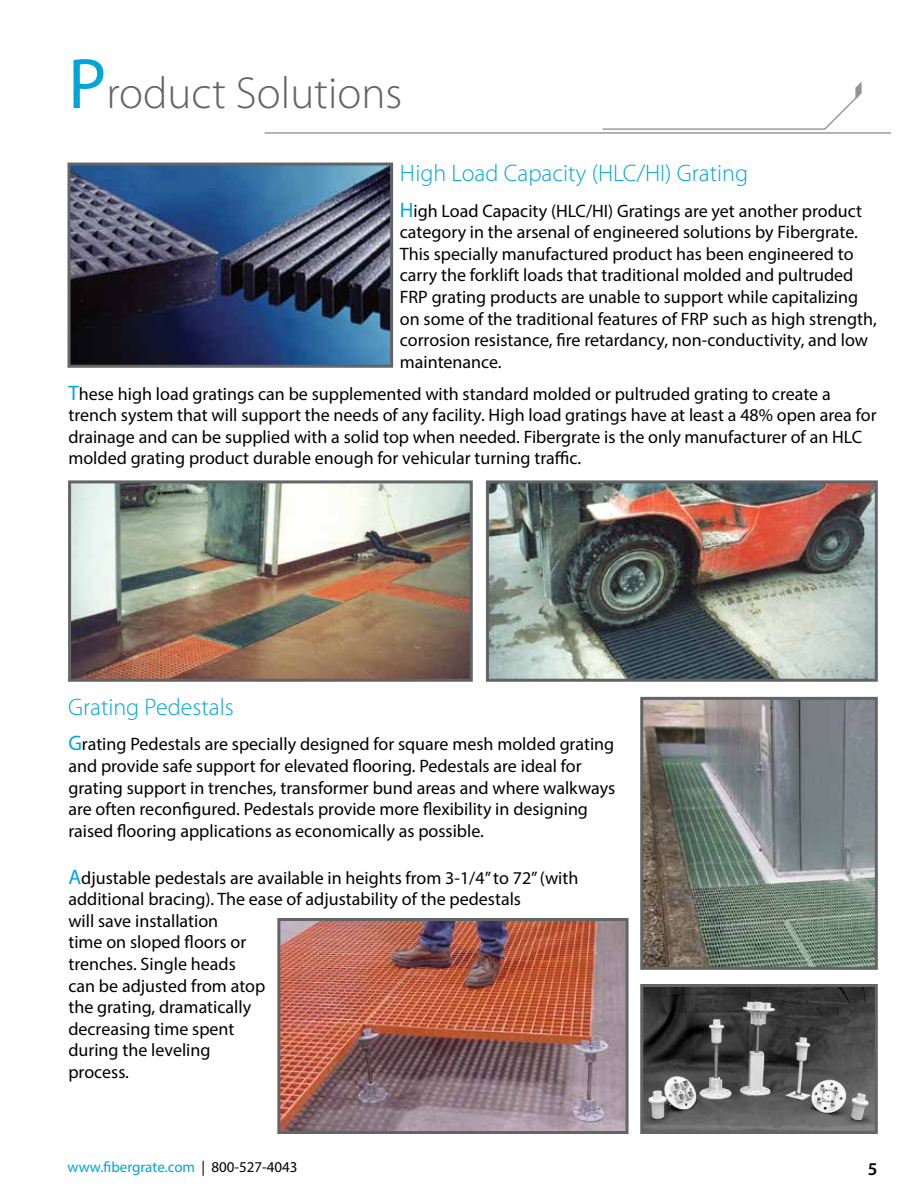
<style>
.page{position:relative;width:918px;height:1188px;background:#fff}
.page>*{position:absolute;margin:0;border:0;box-sizing:border-box;transform-origin:0 0}
.t1{font:300 45px "Myriad Pro";color:#636466}
.t2{font:300 24px "Myriad Pro";color:#00a5d9}
.t3{font:18px/21.6px "Myriad Pro";color:#000}
.t4{font:600 18px "Myriad Pro";color:#000}
.t5{font:15px "Myriad Pro";color:#00a5d9}
.s1{font-weight:400;font-size:72px;color:#00a5d9}
.s2{font-size:21px;color:#00a5d9}
.s3{color:#000}
</style>
<div class="page">
<hr style="left:265px;top:132px;width:626px;height:2px;background:#949495">
<hr style="left:603px;top:128px;width:222px;height:2px;background:#949495">
<svg style="left:823px;top:82px;width:39px;height:48px"></svg>
<img style="left:72px;top:167px;width:317px;height:197px">
<div style="left:68px;top:163px;width:325px;height:205px;border:3px solid #636466"></div>
<img style="left:644px;top:988px;width:230px;height:142px">
<div style="left:640px;top:984px;width:238px;height:150px;border:3px solid #636466"></div>
<img style="left:72px;top:484px;width:397px;height:194px">
<div style="left:68px;top:480px;width:405px;height:202px;border:3px solid #636466"></div>
<img style="left:490px;top:484px;width:384px;height:194px">
<div style="left:486px;top:480px;width:392px;height:202px;border:3px solid #636466"></div>
<img style="left:281px;top:922px;width:344px;height:208px">
<div style="left:277px;top:918px;width:352px;height:216px;border:3px solid #636466"></div>
<img style="left:644px;top:701px;width:230px;height:265px">
<div style="left:640px;top:697px;width:238px;height:273px;border:3px solid #636466"></div>
<h1 class="t1" style="left:68px;top:66px;width:336px"><span class="s1">P</span>roduct Solutions</h1>
<h2 class="t2" style="left:400px;top:159px;width:350px">High Load Capacity (HLC/HI) Grating</h2>
<p class="t3" style="left:400px;top:199px;width:478px"><span class="s2">H</span>igh Load Capacity (HLC/HI) Gratings are yet another product category in the arsenal of engineered solutions by Fibergrate.<br>This specially manufactured product has been engineered to carry the forklift loads that traditional molded and pultruded FRP grating products are unable to support while capitalizing on some of the traditional features of FRP such as high strength, corrosion resistance, fire retardancy, non-conductivity, and low maintenance.</p>
<p class="t3" style="left:68px;top:383px;width:810px"><span class="s2">T</span>hese high load gratings can be supplemented with standard molded or pultruded grating to create a trench system that will support the needs of any facility. High load gratings have at least a 48% open area for drainage and can be supplied with a solid top when needed. Fibergrate is the only manufacturer of an HLC molded grating product durable enough for vehicular turning traffic.</p>
<h2 class="t2" style="left:68px;top:692px;width:167px">Grating Pedestals</h2>
<p class="t3" style="left:68px;top:733px;width:548px"><span class="s2">G</span>rating Pedestals are specially designed for square mesh molded grating and provide safe support for elevated flooring. Pedestals are ideal for grating support in trenches, transformer bund areas and where walkways are often reconfigured. Pedestals provide more flexibility in designing raised flooring applications as economically as possible.</p>
<p class="t3" style="left:68px;top:866px;width:512px"><span class="s2">A</span>djustable pedestals are available in heights from 3-1/4” to 72” (with additional bracing). The ease of adjustability of the pedestals<br>will save installation<br>time on sloped floors or<br>trenches. Single heads<br>can be adjusted from atop<br>the grating, dramatically<br>decreasing time spent<br>during the leveling<br>process.</p>
<p class="t5" style="left:68px;top:1158px;width:232px">www.fibergrate.com <span class="s3">| 800-527-4043</span></p>
<p class="t4" style="left:868px;top:1157px;width:11px">5</p>
</div>
